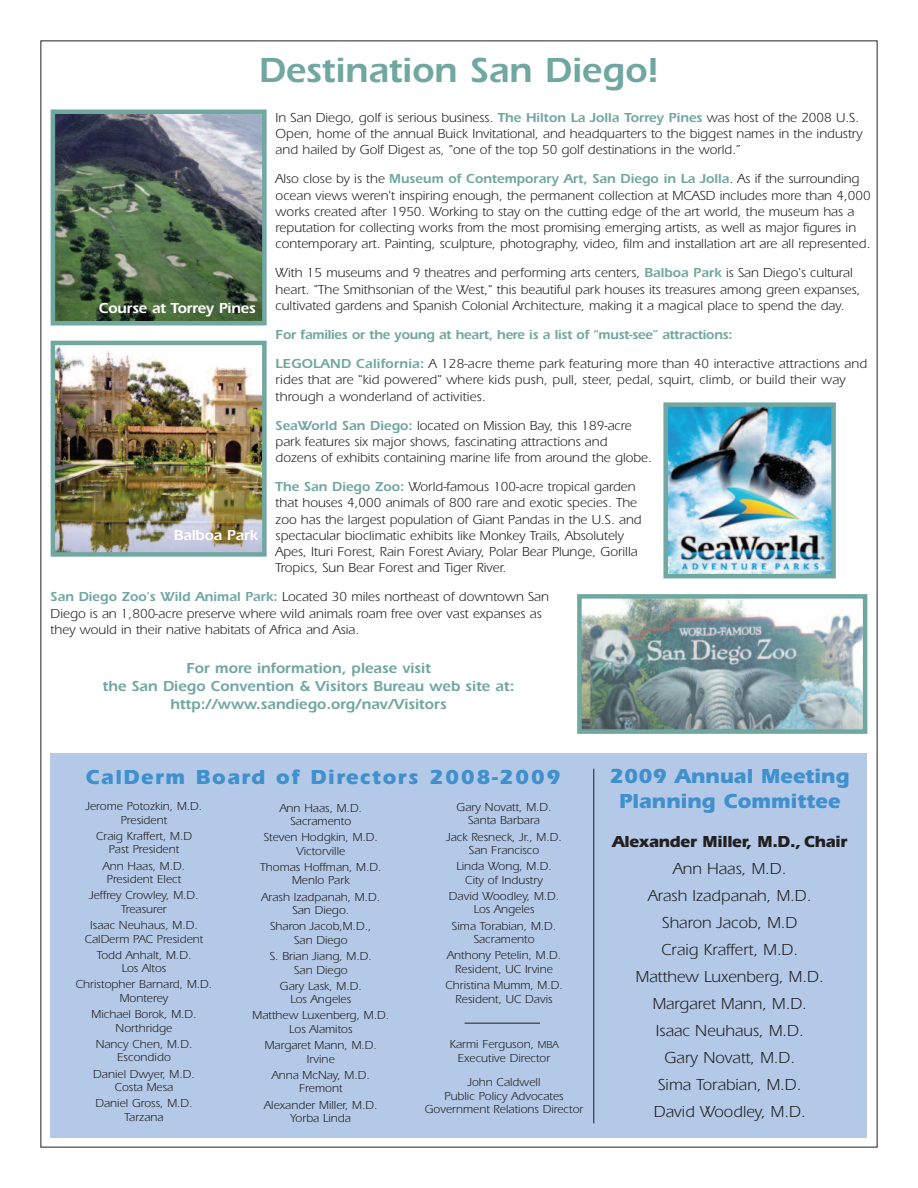
<style>
.page{position:relative;width:918px;height:1188px;background:#fff}
.page>*{position:absolute;margin:0;border:0;box-sizing:border-box;transform-origin:0 0}
.t1{font:600 36px "Itc Eras";color:#71a7a1}
.t2{font:700 21px/25.2px "Itc Eras";color:#3f90cd;text-align:center}
.t3{font:700 21px "Itc Eras";letter-spacing:.07em;color:#3f90cd}
.t4{font:16.5px/27px "Itc Eras";color:#231f20;text-align:center}
.t5{font:700 16.5px "Itc Eras";letter-spacing:-.02em;color:#231f20}
.t6{font:600 15px/18px "Itc Eras";color:#71a7a1;text-align:center}
.t7{font:600 15px "Itc Eras";letter-spacing:-.015em;color:#fff}
.t8{font:13.5px/16.2px "Itc Eras";color:#231f20}
.t9{font:600 13.5px/29.1px "Itc Eras";letter-spacing:-.02em;color:#71a7a1}
.t10{font:12px/13.5px "Itc Eras";color:#231f20;text-align:center}
.s1{font-weight:600;color:#71a7a1}
.s2{font-weight:400;color:#231f20}
.s3{font-size:10.5px}
</style>
<div class="page">
<div style="left:51px;top:753px;width:816px;height:384px;background:#b3c9e7"></div>
<hr style="left:465px;top:1023px;width:75px;height:1px;background:#231f20">
<hr style="left:593px;top:769px;width:1px;height:354px;background:#231f20">
<img style="left:56px;top:346px;width:206px;height:206px">
<div style="left:51px;top:341px;width:216px;height:216px;border:4px solid #71a7a1"></div>
<img style="left:56px;top:115px;width:206px;height:206px">
<div style="left:51px;top:110px;width:216px;height:216px;border:4px solid #71a7a1"></div>
<img style="left:668px;top:407px;width:163px;height:166px">
<div style="left:663px;top:402px;width:173px;height:176px;border:4px solid #71a7a1"></div>
<img style="left:582px;top:599px;width:280px;height:130px">
<div style="left:577px;top:594px;width:290px;height:140px;border:4px solid #71a7a1"></div>
<h1 class="t1" style="left:259px;top:58px;width:401px">Destination San Diego!</h1>
<p class="t8" style="left:276px;top:111px;width:589px">In San Diego, golf is serious business. <span class="s1">The Hilton La Jolla Torrey Pines</span> was host of the 2008 U.S.<br>Open, home of the annual Buick Invitational, and headquarters to the biggest names in the industry and hailed by Golf Digest as, "one of the top 50 golf destinations in the world.”</p>
<p class="t8" style="left:276px;top:172px;width:597px">Also close by is the <span class="s1">Museum of Contemporary Art, San Diego in La Jolla</span>. As if the surrounding ocean views weren't inspiring enough, the permanent collection at MCASD includes more than 4,000 works created after 1950. Working to stay on the cutting edge of the art world, the museum has a reputation for collecting works from the most promising emerging artists, as well as major figures in contemporary art. Painting, sculpture, photography, video, film and installation art are all represented.</p>
<p class="t8" style="left:276px;top:266px;width:586px">With 15 museums and 9 theatres and performing arts centers, <span class="s1">Balboa Park</span> is San Diego's cultural heart. "The Smithsonian of the West," this beautiful park houses its treasures among green expanses, cultivated gardens and Spanish Colonial Architecture, making it a magical place to spend the day.</p>
<p class="t9" style="left:276px;top:321px;width:593px">For families or the young at heart, here is a list of “must-see” attractions:<br>LEGOLAND California: <span class="s2">A 128-acre theme park featuring more than 40 interactive attractions and</span></p>
<p class="t8" style="left:276px;top:373px;width:572px">rides that are "kid powered" where kids push, pull, steer, pedal, squirt, climb, or build their way through a wonderland of activities.</p>
<p class="t8" style="left:276px;top:419px;width:378px"><span class="s1">SeaWorld San Diego:</span> located on Mission Bay, this 189-acre park features six major shows, fascinating attractions and dozens of exhibits containing marine life from around the globe.</p>
<p class="t8" style="left:276px;top:480px;width:368px"><span class="s1">The San Diego Zoo:</span> World-famous 100-acre tropical garden that houses 4,000 animals of 800 rare and exotic species. The zoo has the largest population of Giant Pandas in the U.S. and spectacular bioclimatic exhibits like Monkey Trails, Absolutely Apes, Ituri Forest, Rain Forest Aviary, Polar Bear Plunge, Gorilla Tropics, Sun Bear Forest and Tiger River.</p>
<p class="t8" style="left:51px;top:590px;width:500px"><span class="s1">San Diego Zoo's Wild Animal Park:</span> Located 30 miles northeast of downtown San<br>Diego is an 1,800-acre preserve where wild animals roam free over vast expanses as they would in their native habitats of Africa and Asia.</p>
<p class="t6" style="left:103px;top:660px;width:413px">For more information, please visit<br>the San Diego Convention &amp; Visitors Bureau web site at: http://www.sandiego.org/nav/Visitors</p>
<p class="t7" style="left:99px;top:303px;width:158px">Course at Torrey Pines</p>
<p class="t7" style="left:174px;top:530px;width:86px">Balboa Park</p>
<h2 class="t3" style="left:86px;top:770px;width:477px">CalDerm Board of Directors 2008-2009</h2>
<h2 class="t2" style="left:610px;top:766px;width:241px">2009 Annual Meeting<br>Planning Committee</h2>
<p class="t5" style="left:612px;top:836px;width:237px">Alexander Miller, M.D., Chair</p>
<p class="t4" style="left:636px;top:857px;width:189px">Ann Haas, M.D.<br>Arash Izadpanah, M.D.<br>Sharon Jacob, M.D<br>Craig Kraffert, M.D.<br>Matthew Luxenberg, M.D.<br>Margaret Mann, M.D.<br>Isaac Neuhaus, M.D.<br>Gary Novatt, M.D.<br>Sima Torabian, M.D.<br>David Woodley, M.D.</p>
<p class="t10" style="left:86px;top:801px;width:118px">Jerome Potozkin, M.D.<br>President</p>
<p class="t10" style="left:96px;top:831px;width:98px">Craig Kraffert, M.D<br>Past President</p>
<p class="t10" style="left:103px;top:860px;width:84px">Ann Haas, M.D.<br>President Elect</p>
<p class="t10" style="left:90px;top:890px;width:111px">Jeffrey Crowley, M.D.<br>Treasurer</p>
<p class="t10" style="left:85px;top:920px;width:120px">Isaac Neuhaus, M.D.<br>CalDerm PAC President</p>
<p class="t10" style="left:97px;top:949px;width:96px">Todd Anhalt, M.D.<br>Los Altos</p>
<p class="t10" style="left:76px;top:979px;width:138px">Christopher Barnard, M.D.<br>Monterey</p>
<p class="t10" style="left:92px;top:1009px;width:107px">Michael Borok, M.D.<br>Northridge</p>
<p class="t10" style="left:96px;top:1038px;width:98px">Nancy Chen, M.D.<br>Escondido</p>
<p class="t10" style="left:93px;top:1068px;width:103px">Daniel Dwyer, M.D.<br>Costa Mesa</p>
<p class="t10" style="left:95px;top:1098px;width:99px">Daniel Gross, M.D.<br>Tarzana</p>
<p class="t10" style="left:457px;top:801px;width:97px">Gary Novatt, M.D.<br>Santa Barbara</p>
<p class="t10" style="left:446px;top:831px;width:117px">Jack Resneck, Jr., M.D.<br>San Francisco</p>
<p class="t10" style="left:456px;top:861px;width:97px">Linda Wong, M.D.<br>City of Industry</p>
<p class="t10" style="left:449px;top:890px;width:112px">David Woodley, M.D.<br>Los Angeles</p>
<p class="t10" style="left:452px;top:920px;width:106px">Sima Torabian, M.D.<br>Sacramento</p>
<p class="t10" style="left:447px;top:950px;width:115px">Anthony Petelin, M.D.<br>Resident, UC Irvine</p>
<p class="t10" style="left:445px;top:980px;width:119px">Christina Mumm, M.D.<br>Resident, UC Davis</p>
<p class="t10" style="left:450px;top:1039px;width:110px">Karmi Ferguson, <span class="s3">MBA<br></span>Executive Director</p>
<p class="t10" style="left:425px;top:1077px;width:160px">John Caldwell<br>Public Policy Advocates<br>Government Relations Director</p>
<p class="t10" style="left:280px;top:802px;width:84px">Ann Haas, M.D.<br>Sacramento</p>
<p class="t10" style="left:264px;top:832px;width:116px">Steven Hodgkin, M.D.<br>Victorville</p>
<p class="t10" style="left:260px;top:862px;width:123px">Thomas Hoffman, M.D.<br>Menlo Park</p>
<p class="t10" style="left:262px;top:891px;width:120px">Arash Izadpanah, M.D.<br>San Diego.</p>
<p class="t10" style="left:270px;top:921px;width:103px">Sharon Jacob,M.D.,<br>San Diego</p>
<p class="t10" style="left:270px;top:951px;width:104px">S. Brian Jiang, M.D.<br>San Diego</p>
<p class="t10" style="left:280px;top:980px;width:83px">Gary Lask, M.D.<br>Los Angeles</p>
<p class="t10" style="left:253px;top:1010px;width:138px">Matthew Luxenberg, M.D.<br>Los Alamitos</p>
<p class="t10" style="left:265px;top:1040px;width:114px">Margaret Mann, M.D.<br>Irvine</p>
<p class="t10" style="left:272px;top:1069px;width:100px">Anna McNay, M.D.<br>Fremont</p>
<p class="t10" style="left:264px;top:1099px;width:115px">Alexander Miller, M.D.<br>Yorba Linda</p>
</div>
